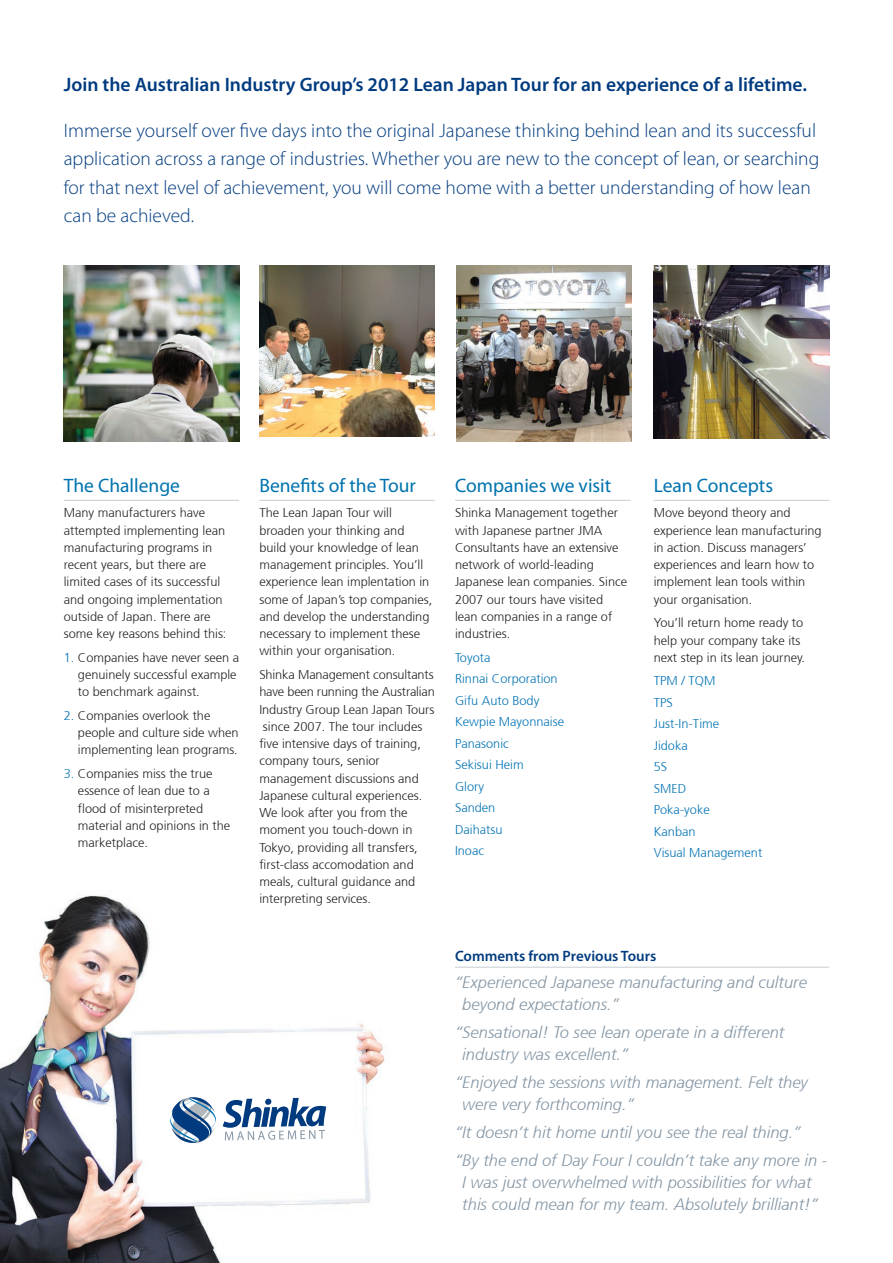
<style>
.page{position:relative;width:893px;height:1263px;background:#fff}
.page>*{position:absolute;margin:0;border:0;box-sizing:border-box;transform-origin:0 0}
.Intro_para_White{font:300 19.5px/28.5px "Myriad Pro";color:#013b7f}
.Intro_para_White-2{font:600 19.5px "Myriad Pro";color:#013b7f}
.Main_Section_Heading{font:19.5px "Myriad Pro";color:#0073ae}
.Quotes{font:italic 300 16.5px/21.8px "Frutiger 46";color:#8496a5}
.Heading_Dark_Blue_Te{font:600 15px "Myriad Pro";color:#013b7f}
.Text_Content{font:300 12.75px/17.2px "Frutiger 45";color:#231f20}
.Text_Content-2{font:300 12.75px "Frutiger 45";color:#0072b4}
.s1{color:#0072b4}
</style>
<div class="page">
<img style="left:0;top:895px;width:385px;height:368px">
<hr style="left:64px;top:500px;width:175px;height:1px;background:#c6ced4">
<hr style="left:455px;top:500px;width:175px;height:1px;background:#c6ced4">
<img style="left:259px;top:266px;width:176px;height:171px">
<img style="left:654px;top:266px;width:175px;height:172px">
<img style="left:456px;top:266px;width:176px;height:175px">
<hr style="left:259px;top:500px;width:176px;height:1px;background:#c6ced4">
<hr style="left:654px;top:500px;width:175px;height:1px;background:#c6ced4">
<img style="left:64px;top:266px;width:175px;height:175px">
<hr style="left:455px;top:967px;width:374px;height:1px;background:#c6ced4">
<svg style="left:169px;top:1096px;width:157px;height:48px"></svg>
<p class="Intro_para_White-2" style="left:64px;top:72px;width:745px">Join the Australian Industry Group’s 2012 Lean Japan Tour for an experience of a lifetime.</p>
<p class="Intro_para_White" style="left:64px;top:116px;width:757px">Immerse yourself over five days into the original Japanese thinking behind lean and its successful application across a range of industries. Whether you are new to the concept of lean, or searching for that next level of achievement, you will come home with a better understanding of how lean can be achieved.</p>
<p class="Main_Section_Heading" style="left:64px;top:473px;width:118px">The Challenge</p>
<p class="Text_Content" style="left:64px;top:504px;width:164px">Many manufacturers have attempted implementing lean manufacturing programs in recent years, but there are limited cases of its successful and ongoing implementation outside of Japan. There are some key reasons behind this:</p>
<p class="Text_Content" style="left:78px;top:649px;width:163px;text-indent:-14px"><span class="s1">1.</span> Companies have never seen a genuinely successful example to benchmark against.</p>
<p class="Text_Content" style="left:78px;top:707px;width:162px;text-indent:-14px"><span class="s1">2.</span> Companies overlook the people and culture side when implementing lean programs.</p>
<p class="Text_Content" style="left:78px;top:765px;width:154px;text-indent:-14px"><span class="s1">3.</span> Companies miss the true essence of lean due to a flood of misinterpreted material and opinions in the marketplace.</p>
<p class="Main_Section_Heading" style="left:259px;top:473px;width:158px">Benefits of the Tour</p>
<p class="Text_Content" style="left:259px;top:504px;width:174px">The Lean Japan Tour will broaden your thinking and build your knowledge of lean management principles. You’ll experience lean implentation in some of Japan’s top companies, and develop the understanding necessary to implement these within your organisation.</p>
<p class="Text_Content" style="left:259px;top:666px;width:177px">Shinka Management consultants have been running the Australian<br>Industry Group Lean Japan Tours since 2007. The tour includes five intensive days of training, company tours, senior management discussions and<br>Japanese cultural experiences.<br>We look after you from the moment you touch-down in<br>Tokyo, providing all transfers, first-class accomodation and meals, cultural guidance and interpreting services.</p>
<p class="Main_Section_Heading" style="left:455px;top:473px;width:158px">Companies we visit</p>
<p class="Text_Content" style="left:455px;top:504px;width:174px">Shinka Management together with Japanese partner JMA<br>Consultants have an extensive network of world-leading<br>Japanese lean companies. Since<br>2007 our tours have visited lean companies in a range of industries.</p>
<p class="Text_Content-2" style="left:455px;top:650px;width:37px">Toyota</p>
<p class="Text_Content-2" style="left:455px;top:672px;width:104px">Rinnai Corporation</p>
<p class="Text_Content-2" style="left:455px;top:693px;width:86px">Gifu Auto Body</p>
<p class="Text_Content-2" style="left:455px;top:715px;width:111px">Kewpie Mayonnaise</p>
<p class="Text_Content-2" style="left:455px;top:736px;width:55px">Panasonic</p>
<p class="Text_Content-2" style="left:455px;top:758px;width:70px">Sekisui Heim</p>
<p class="Text_Content-2" style="left:455px;top:779px;width:31px">Glory</p>
<p class="Text_Content-2" style="left:455px;top:801px;width:42px">Sanden</p>
<p class="Text_Content-2" style="left:455px;top:822px;width:49px">Daihatsu</p>
<p class="Text_Content-2" style="left:455px;top:844px;width:31px">Inoac</p>
<p class="Main_Section_Heading" style="left:654px;top:473px;width:121px">Lean Concepts</p>
<p class="Text_Content" style="left:654px;top:504px;width:169px">Move beyond theory and experience lean manufacturing in action. Discuss managers’ experiences and learn how to implement lean tools within your organisation.</p>
<p class="Text_Content" style="left:654px;top:614px;width:153px">You’ll return home ready to help your company take its next step in its lean journey.</p>
<p class="Text_Content-2" style="left:654px;top:674px;width:63px">TPM / TQM</p>
<p class="Text_Content-2" style="left:654px;top:695px;width:21px">TPS</p>
<p class="Text_Content-2" style="left:654px;top:717px;width:67px">Just-In-Time</p>
<p class="Text_Content-2" style="left:654px;top:738px;width:36px">Jidoka</p>
<p class="Text_Content-2" style="left:654px;top:760px;width:15px">5S</p>
<p class="Text_Content-2" style="left:654px;top:781px;width:34px">SMED</p>
<p class="Text_Content-2" style="left:654px;top:803px;width:57px">Poka-yoke</p>
<p class="Text_Content-2" style="left:654px;top:824px;width:43px">Kanban</p>
<p class="Text_Content-2" style="left:654px;top:846px;width:110px">Visual Management</p>
<p class="Heading_Dark_Blue_Te" style="left:455px;top:946px;width:203px">Comments from Previous Tours</p>
<p class="Quotes" style="left:462px;top:972px;width:346px;text-indent:-7px">“Experienced Japanese manufacturing and culture beyond expectations.”</p>
<p class="Quotes" style="left:462px;top:1022px;width:324px;text-indent:-7px">“Sensational! To see lean operate in a different industry was excellent.”</p>
<p class="Quotes" style="left:462px;top:1072px;width:347px;text-indent:-7px">“Enjoyed the sessions with management. Felt they were very forthcoming.”</p>
<p class="Quotes" style="left:455px;top:1121px;width:347px">“It doesn’t hit home until you see the real thing.”</p>
<p class="Quotes" style="left:455px;top:1150px;width:374px;text-align:center">“By the end of Day Four I couldn’t take any more in -<br>I was just overwhelmed with possibilities for what this could mean for my team. Absolutely brilliant!”</p>
</div>
